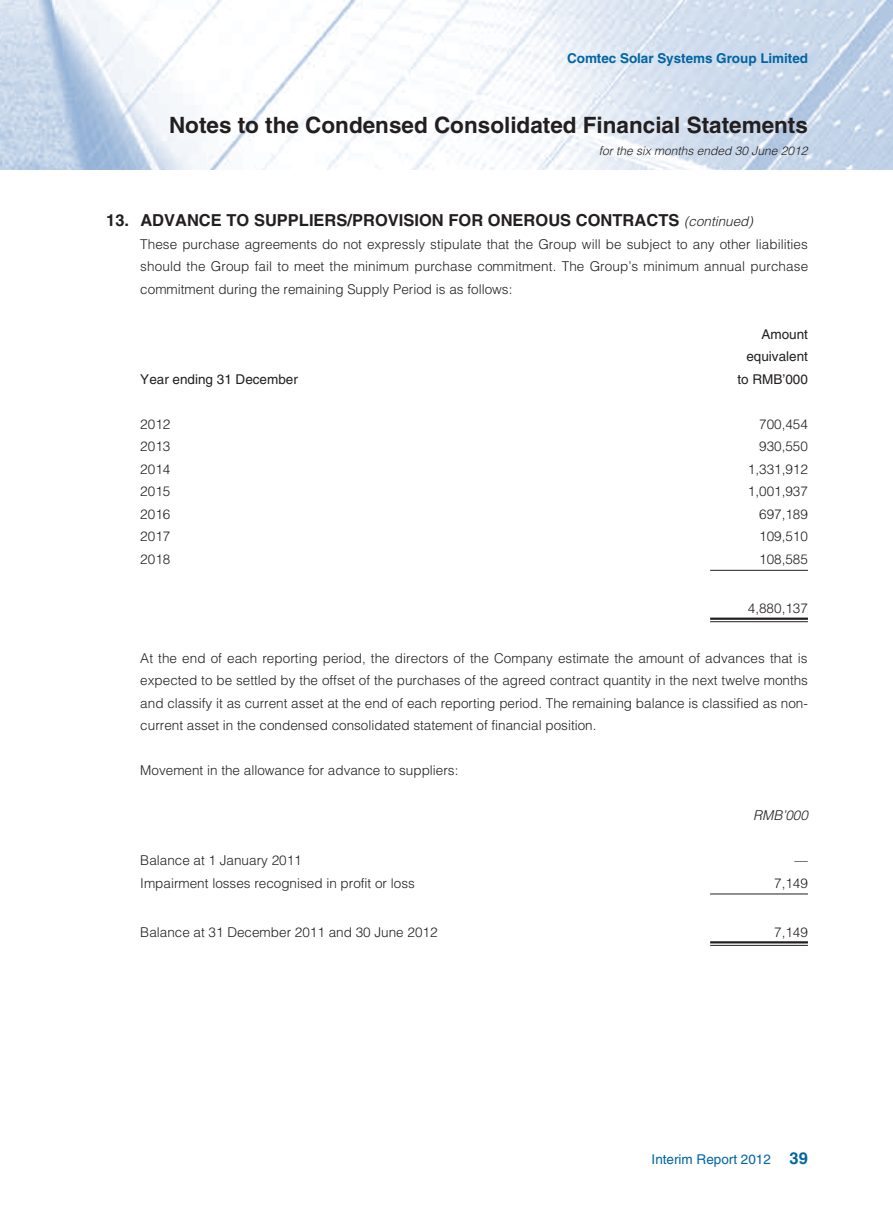
<style>
.page{position:relative;width:893px;height:1212px;background:#fff}
.page>*{position:absolute;margin:0;border:0;box-sizing:border-box;transform-origin:0 0}
.t1{font:700 22.5px "Helvetica LT Std";color:#231f20}
.t2{font:700 16.5px "Helvetica LT Std";color:#231f20}
.t3{font:300 13.5px/22.5px "Helvetica LT Std";color:#231f20;text-align:justify}
.t4{font:13.5px/22.5px "Helvetica LT Std";color:#231f20;text-align:right}
.t5{font:700 13.5px "Helvetica LT Std";letter-spacing:-.005em;color:#0065a4}
.t6{font:13.5px "Helvetica LT Std";color:#0065a4}
.t7{font:italic 300 13.5px "Helvetica LT Std";color:#231f20}
.t8{font:italic 300 12px "Helvetica LT Std";color:#231f20}
.s1{font-weight:300;font-style:italic;font-size:13.5px}
.s2{font-weight:700;font-size:16.5px}
</style>
<div class="page">
<img style="left:0;top:0;width:893px;height:169px">
<hr style="left:710px;top:570px;width:98px;height:1px;background:#231f20">
<hr style="left:710px;top:617px;width:98px;height:3px;background:#231f20">
<hr style="left:710px;top:621px;width:98px;height:1px;background:#231f20">
<hr style="left:710px;top:893px;width:98px;height:1px;background:#231f20">
<hr style="left:710px;top:941px;width:98px;height:2px;background:#231f20">
<hr style="left:710px;top:945px;width:98px;height:1px;background:#231f20">
<p class="t5" style="left:567px;top:50px;width:242px">Comtec Solar Systems Group Limited</p>
<h1 class="t1" style="left:169px;top:112px;width:640px">Notes to the Condensed Consolidated Financial Statements</h1>
<p class="t8" style="left:599px;top:143px;width:210px">for the six months ended 30 June 2012</p>
<p class="t2" style="left:106px;top:210px;width:648px">13. ADVANCE TO SUPPLIERS/PROVISION FOR ONEROUS CONTRACTS <span class="s1">(continued)</span></p>
<p class="t3" style="left:140px;top:233px;width:669px">These purchase agreements do not expressly stipulate that the Group will be subject to any other liabilities should the Group fail to meet the minimum purchase commitment. The Group’s minimum annual purchase commitment during the remaining Supply Period is as follows:</p>
<p class="t4" style="left:746px;top:323px;width:63px">Amount equivalent</p>
<p class="t4" style="left:140px;top:368px;width:159px">Year ending 31 December</p>
<p class="t4" style="left:737px;top:368px;width:72px">to RMB’000</p>
<p class="t3" style="left:140px;top:413px;width:32px">2012</p>
<p class="t3" style="left:759px;top:413px;width:50px">700,454</p>
<p class="t3" style="left:140px;top:435px;width:32px">2013</p>
<p class="t3" style="left:759px;top:435px;width:50px">930,550</p>
<p class="t3" style="left:140px;top:458px;width:32px">2014</p>
<p class="t3" style="left:748px;top:458px;width:62px">1,331,912</p>
<p class="t3" style="left:140px;top:480px;width:32px">2015</p>
<p class="t3" style="left:748px;top:480px;width:62px">1,001,937</p>
<p class="t3" style="left:140px;top:503px;width:32px">2016</p>
<p class="t3" style="left:759px;top:503px;width:50px">697,189</p>
<p class="t3" style="left:140px;top:525px;width:32px">2017</p>
<p class="t3" style="left:759px;top:525px;width:50px">109,510</p>
<p class="t3" style="left:140px;top:548px;width:32px">2018</p>
<p class="t3" style="left:759px;top:548px;width:50px">108,585</p>
<p class="t3" style="left:748px;top:597px;width:62px">4,880,137</p>
<p class="t3" style="left:140px;top:646px;width:669px">At the end of each reporting period, the directors of the Company estimate the amount of advances that is expected to be settled by the offset of the purchases of the agreed contract quantity in the next twelve months and classify it as current asset at the end of each reporting period. The remaining balance is classified as non&shy;current asset in the condensed consolidated statement of financial position.</p>
<p class="t3" style="left:140px;top:759px;width:320px">Movement in the allowance for advance to suppliers:</p>
<p class="t7" style="left:753px;top:807px;width:56px">RMB’000</p>
<p class="t3" style="left:140px;top:849px;width:163px">Balance at 1 January 2011</p>
<p class="t3" style="left:794px;top:849px;width:15px">—</p>
<p class="t3" style="left:140px;top:871px;width:276px">Impairment losses recognised in profit or loss</p>
<p class="t3" style="left:774px;top:871px;width:35px">7,149</p>
<p class="t3" style="left:140px;top:921px;width:299px">Balance at 31 December 2011 and 30 June 2012</p>
<p class="t3" style="left:774px;top:921px;width:35px">7,149</p>
<p class="t6" style="left:652px;top:1151px;width:158px">Interim Report 2012 <span class="s2">39</span></p>
</div>
